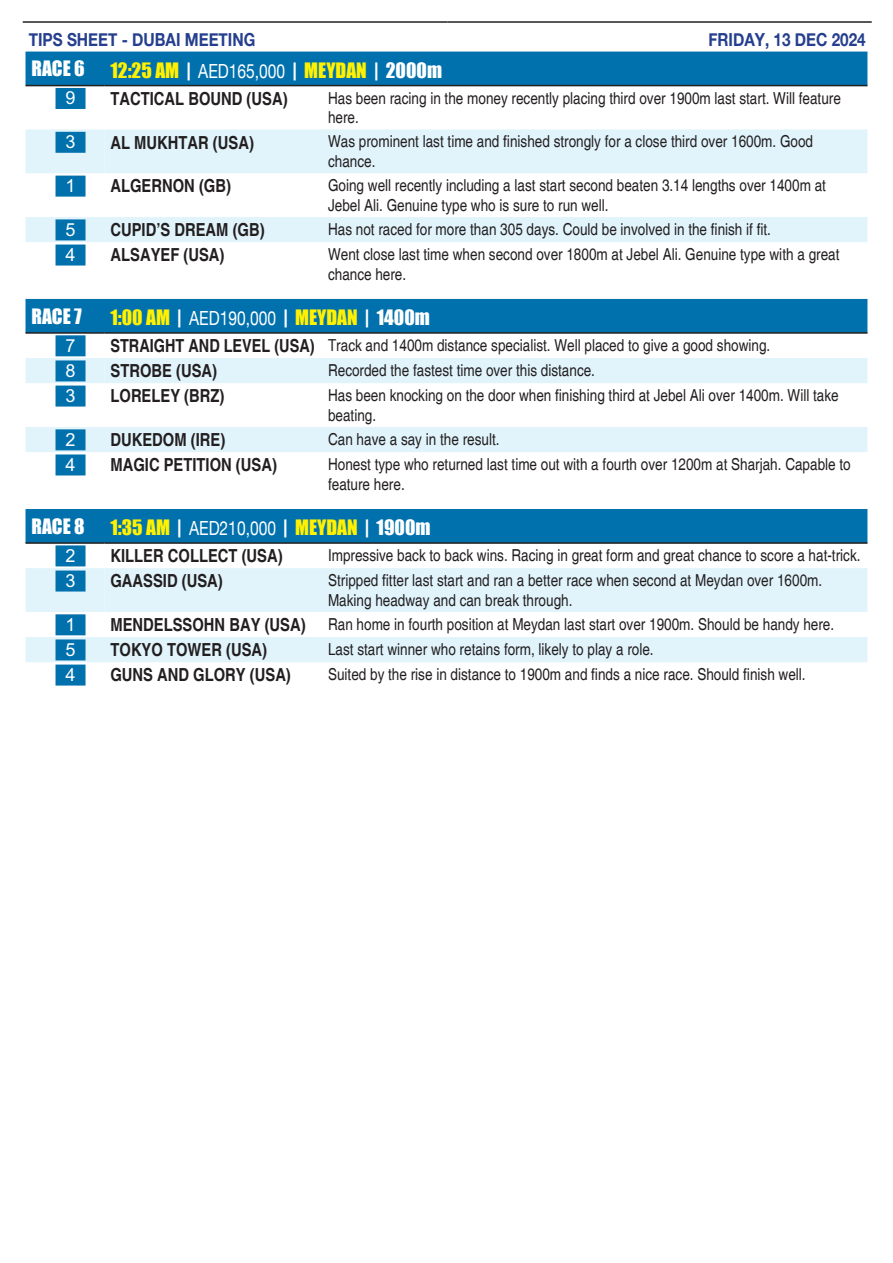
<style>
.page{position:relative;width:893px;height:1263px;background:#fff}
.page>*{position:absolute;margin:0;border:0;box-sizing:border-box;transform-origin:0 0}
.Tips-Analysis-Header{font:19.5px "Impact";color:#fff101}
.Tips-Analysis-Header-2{font:19.5px "Impact";color:#fff}
.t1{font:700 condensed 18px "Helvetica";color:#231f20}
.t2{font:700 18px "Helvetica Neue";color:#253f8e;scale:.85 1}
.Tips-Num{font:700 18px "M Hei HK";color:#fff}
.Tips-Analysis-Body{font:condensed 16.5px/19.8px "Helvetica";color:#231f20}
.s1{color:#fff}
.s2{font-family:"Helvetica Neue";color:#fff}
</style>
<div class="page">
<hr style="left:23px;top:21px;width:424px;height:2px;background:#231f20">
<hr style="left:447px;top:21px;width:425px;height:2px;background:#231f20">
<div style="left:26px;top:52px;width:841px;height:33px;background:#0071ad"></div>
<svg style="left:26px;top:129px;width:841px;height:113px;fill:#e1f4fc"></svg>
<hr style="left:26px;top:85px;width:78px;height:1px;background:#231f20">
<hr style="left:104px;top:85px;width:218px;height:1px;background:#231f20">
<hr style="left:322px;top:85px;width:545px;height:1px;background:#231f20">
<div style="left:56px;top:88px;width:30px;height:21px;background:#0071ad"></div>
<div style="left:56px;top:132px;width:30px;height:21px;background:#0071ad"></div>
<div style="left:56px;top:176px;width:30px;height:21px;background:#0071ad"></div>
<div style="left:56px;top:219px;width:30px;height:21px;background:#0071ad"></div>
<div style="left:56px;top:245px;width:30px;height:21px;background:#0071ad"></div>
<div style="left:26px;top:299px;width:841px;height:33px;background:#0071ad"></div>
<svg style="left:26px;top:358px;width:841px;height:94px;fill:#e1f4fc"></svg>
<hr style="left:26px;top:332px;width:78px;height:2px;background:#231f20">
<hr style="left:104px;top:332px;width:218px;height:2px;background:#231f20">
<hr style="left:322px;top:332px;width:545px;height:2px;background:#231f20">
<div style="left:56px;top:335px;width:30px;height:21px;background:#0071ad"></div>
<div style="left:56px;top:360px;width:30px;height:21px;background:#0071ad"></div>
<div style="left:56px;top:386px;width:30px;height:21px;background:#0071ad"></div>
<div style="left:56px;top:429px;width:30px;height:21px;background:#0071ad"></div>
<div style="left:56px;top:454px;width:30px;height:21px;background:#0071ad"></div>
<div style="left:26px;top:509px;width:841px;height:33px;background:#0071ad"></div>
<svg style="left:26px;top:568px;width:841px;height:94px;fill:#e1f4fc"></svg>
<hr style="left:26px;top:542px;width:78px;height:2px;background:#231f20">
<hr style="left:104px;top:542px;width:218px;height:2px;background:#231f20">
<hr style="left:322px;top:542px;width:545px;height:2px;background:#231f20">
<div style="left:56px;top:545px;width:30px;height:21px;background:#0071ad"></div>
<div style="left:56px;top:570px;width:30px;height:21px;background:#0071ad"></div>
<div style="left:56px;top:614px;width:30px;height:21px;background:#0071ad"></div>
<div style="left:56px;top:639px;width:30px;height:21px;background:#0071ad"></div>
<div style="left:56px;top:664px;width:30px;height:21px;background:#0071ad"></div>
<p class="t2" style="left:29px;top:28px;width:268px">TIPS SHEET - DUBAI MEETING</p>
<p class="t2" style="left:708px;top:28px;width:187px">FRIDAY, 13 DEC 2024</p>
<p class="Tips-Analysis-Header-2" style="left:32px;top:53px;width:55px">RACE 6</p>
<p class="Tips-Analysis-Header" style="left:110px;top:55px;width:333px">12:25 AM <span class="s1">|</span> <span class="s2">AED165,000</span> <span class="s1">|</span> MEYDAN <span class="s1">| 2000m</span></p>
<p class="Tips-Num" style="left:66px;top:85px;width:12px">9</p>
<p class="t1" style="left:110px;top:87px;width:179px">TACTICAL BOUND (USA)</p>
<p class="Tips-Analysis-Body" style="left:328px;top:88px;width:514px">Has been racing in the money recently placing third over 1900m last start. Will feature here.</p>
<p class="Tips-Num" style="left:66px;top:129px;width:12px">3</p>
<p class="t1" style="left:110px;top:131px;width:145px">AL MUKHTAR (USA)</p>
<p class="Tips-Analysis-Body" style="left:328px;top:132px;width:487px">Was prominent last time and finished strongly for a close third over 1600m. Good chance.</p>
<p class="Tips-Num" style="left:66px;top:172px;width:12px">1</p>
<p class="t1" style="left:110px;top:175px;width:122px">ALGERNON (GB)</p>
<p class="Tips-Analysis-Body" style="left:328px;top:176px;width:499px">Going well recently including a last start second beaten 3.14 lengths over 1400m at<br>Jebel Ali. Genuine type who is sure to run well.</p>
<p class="Tips-Num" style="left:66px;top:216px;width:12px">5</p>
<p class="t1" style="left:110px;top:219px;width:156px">CUPID’S DREAM (GB)</p>
<p class="Tips-Analysis-Body" style="left:328px;top:219px;width:444px">Has not raced for more than 305 days. Could be involved in the finish if fit.</p>
<p class="Tips-Num" style="left:66px;top:241px;width:12px">4</p>
<p class="t1" style="left:110px;top:244px;width:115px">ALSAYEF (USA)</p>
<p class="Tips-Analysis-Body" style="left:328px;top:245px;width:513px">Went close last time when second over 1800m at Jebel Ali. Genuine type with a great chance here.</p>
<p class="Tips-Analysis-Header-2" style="left:32px;top:301px;width:52px">RACE 7</p>
<p class="Tips-Analysis-Header" style="left:110px;top:302px;width:321px">1:00 AM <span class="s1">|</span> <span class="s2">AED190,000</span> <span class="s1">|</span> MEYDAN <span class="s1">| 1400m</span></p>
<p class="Tips-Num" style="left:66px;top:332px;width:12px">7</p>
<p class="t1" style="left:110px;top:335px;width:206px">STRAIGHT AND LEVEL (USA)</p>
<p class="Tips-Analysis-Body" style="left:328px;top:335px;width:444px">Track and 1400m distance specialist. Well placed to give a good showing.</p>
<p class="Tips-Num" style="left:66px;top:357px;width:12px">8</p>
<p class="t1" style="left:110px;top:360px;width:108px">STROBE (USA)</p>
<p class="Tips-Analysis-Body" style="left:328px;top:360px;width:268px">Recorded the fastest time over this distance.</p>
<p class="Tips-Num" style="left:66px;top:382px;width:12px">3</p>
<p class="t1" style="left:110px;top:385px;width:115px">LORELEY (BRZ)</p>
<p class="Tips-Analysis-Body" style="left:328px;top:386px;width:512px">Has been knocking on the door when finishing third at Jebel Ali over 1400m. Will take beating.</p>
<p class="Tips-Num" style="left:66px;top:426px;width:12px">2</p>
<p class="t1" style="left:110px;top:429px;width:116px">DUKEDOM (IRE)</p>
<p class="Tips-Analysis-Body" style="left:328px;top:429px;width:173px">Can have a say in the result.</p>
<p class="Tips-Num" style="left:66px;top:451px;width:12px">4</p>
<p class="t1" style="left:110px;top:454px;width:168px">MAGIC PETITION (USA)</p>
<p class="Tips-Analysis-Body" style="left:328px;top:455px;width:524px">Honest type who returned last time out with a fourth over 1200m at Sharjah. Capable to feature here.</p>
<p class="Tips-Analysis-Header-2" style="left:32px;top:511px;width:55px">RACE 8</p>
<p class="Tips-Analysis-Header" style="left:110px;top:512px;width:322px">1:35 AM <span class="s1">|</span> <span class="s2">AED210,000</span> <span class="s1">|</span> MEYDAN <span class="s1">| 1900m</span></p>
<p class="Tips-Num" style="left:66px;top:542px;width:12px">2</p>
<p class="t1" style="left:110px;top:545px;width:174px">KILLER COLLECT (USA)</p>
<p class="Tips-Analysis-Body" style="left:328px;top:545px;width:534px">Impressive back to back wins. Racing in great form and great chance to score a hat-trick.</p>
<p class="Tips-Num" style="left:66px;top:567px;width:12px">3</p>
<p class="t1" style="left:110px;top:570px;width:114px">GAASSID (USA)</p>
<p class="Tips-Analysis-Body" style="left:328px;top:571px;width:496px">Stripped fitter last start and ran a better race when second at Meydan over 1600m.</p>
<p class="Tips-Analysis-Body" style="left:328px;top:590px;width:246px">Making headway and can break through.</p>
<p class="Tips-Num" style="left:66px;top:611px;width:12px">1</p>
<p class="t1" style="left:110px;top:614px;width:197px">MENDELSSOHN BAY (USA)</p>
<p class="Tips-Analysis-Body" style="left:328px;top:614px;width:508px">Ran home in fourth position at Meydan last start over 1900m. Should be handy here.</p>
<p class="Tips-Num" style="left:66px;top:636px;width:12px">5</p>
<p class="t1" style="left:110px;top:639px;width:158px">TOKYO TOWER (USA)</p>
<p class="Tips-Analysis-Body" style="left:328px;top:639px;width:327px">Last start winner who retains form, likely to play a role.</p>
<p class="Tips-Num" style="left:66px;top:661px;width:12px">4</p>
<p class="t1" style="left:110px;top:664px;width:182px">GUNS AND GLORY (USA)</p>
<p class="Tips-Analysis-Body" style="left:328px;top:665px;width:479px">Suited by the rise in distance to 1900m and finds a nice race. Should finish well.</p>
</div>
